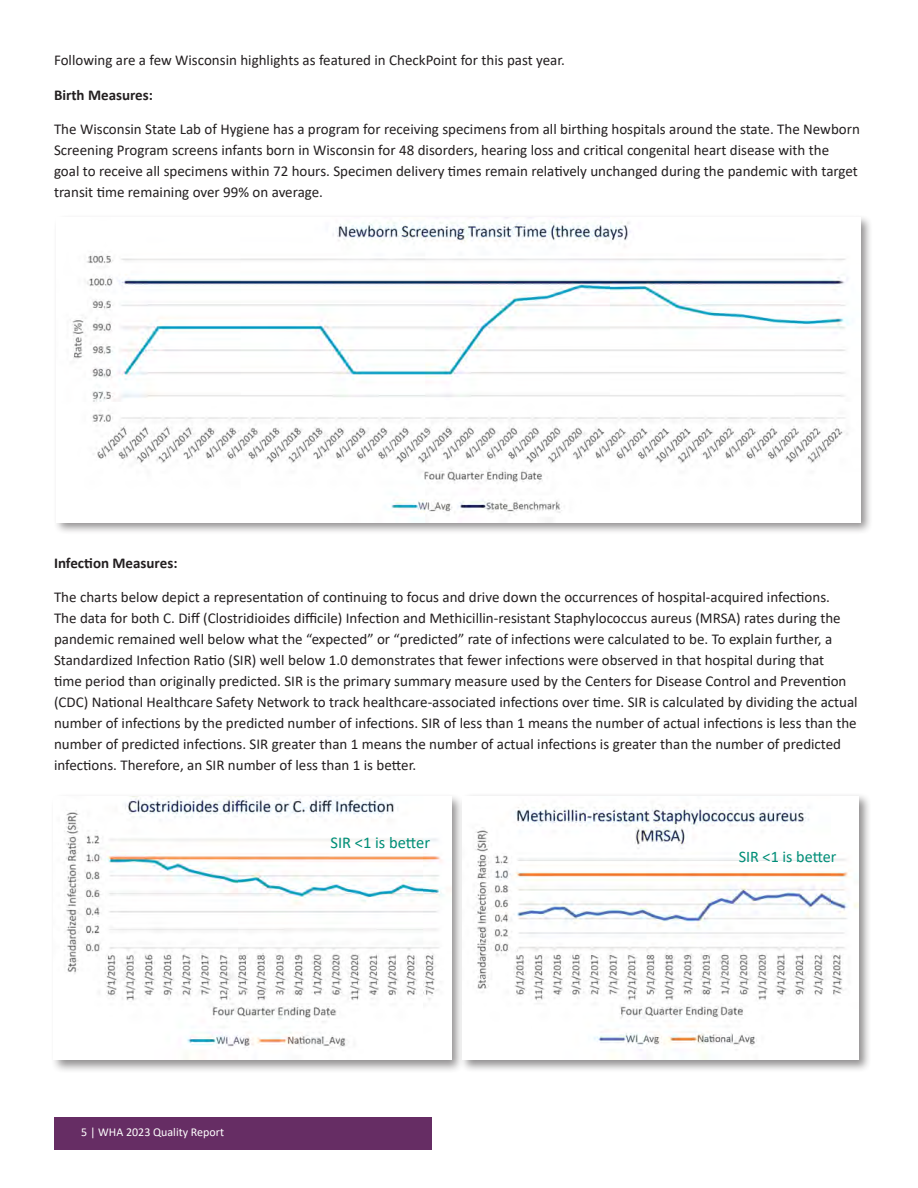
<style>
.page{position:relative;width:918px;height:1188px;background:#fff}
.page>*{position:absolute;margin:0;border:0;box-sizing:border-box;transform-origin:0 0}
.TOC_body_text{font:16.5px "Calibri";color:#008e77}
.TOC_body_text-2{font:16.2px "Calibri";color:#008e77}
.Body_Copy{font:15px/21px "Calibri";color:#231f20}
.Body_Copy-2{font:700 15px "Calibri";color:#231f20}
.t1{font:12px "Calibri";color:#fff}
</style>
<div class="page">
<div style="left:54px;top:1118px;width:378px;height:32px;background:#662d64"></div>
<div style="left:54px;top:214px;width:819px;height:321px;background:#231f20;opacity:.5"></div>
<img style="left:57px;top:218px;width:803px;height:304px">
<div style="left:50px;top:793px;width:415px;height:281px;background:#231f20;opacity:.5"></div>
<img style="left:54px;top:797px;width:397px;height:263px">
<div style="left:459px;top:793px;width:413px;height:280px;background:#231f20;opacity:.5"></div>
<img style="left:463px;top:796px;width:396px;height:264px">
<p class="Body_Copy" style="left:54px;top:49px;width:513px">Following are a few Wisconsin highlights as featured in CheckPoint for this past year.</p>
<p class="Body_Copy-2" style="left:54px;top:84px;width:100px">Birth Measures:</p>
<p class="Body_Copy" style="left:54px;top:118px;width:807px">The Wisconsin State Lab of Hygiene has a program for receiving specimens from all birthing hospitals around the state. The Newborn Screening Program screens infants born in Wisconsin for 48 disorders, hearing loss and critical congenital heart disease with the<br>goal to receive all specimens within 72 hours. Specimen delivery times remain relatively unchanged during the pandemic with target transit time remaining over 99% on average.</p>
<p class="Body_Copy-2" style="left:54px;top:552px;width:125px">Infection Measures:</p>
<p class="Body_Copy" style="left:54px;top:586px;width:805px">The charts below depict a representation of continuing to focus and drive down the occurrences of hospital-acquired infections.<br>The data for both C. Diff (Clostridioides difficile) Infection and Methicillin-resistant Staphylococcus aureus (MRSA) rates during the pandemic remained well below what the “expected” or “predicted” rate of infections were calculated to be. To explain further, a Standardized Infection Ratio (SIR) well below 1.0 demonstrates that fewer infections were observed in that hospital during that<br>time period than originally predicted. SIR is the primary summary measure used by the Centers for Disease Control and Prevention (CDC) National Healthcare Safety Network to track healthcare-associated infections over time. SIR is calculated by dividing the actual number of infections by the predicted number of infections. SIR of less than 1 means the number of actual infections is less than the number of predicted infections. SIR greater than 1 means the number of actual infections is greater than the number of predicted infections. Therefore, an SIR number of less than 1 is better.</p>
<p class="TOC_body_text" style="left:330px;top:831px;width:101px">SIR &lt;1 is better</p>
<p class="t1" style="left:81px;top:1124px;width:144px">5 | WHA 2023 Quality Report</p>
<p class="TOC_body_text-2" style="left:739px;top:845px;width:99px">SIR &lt;1 is better</p>
</div>
